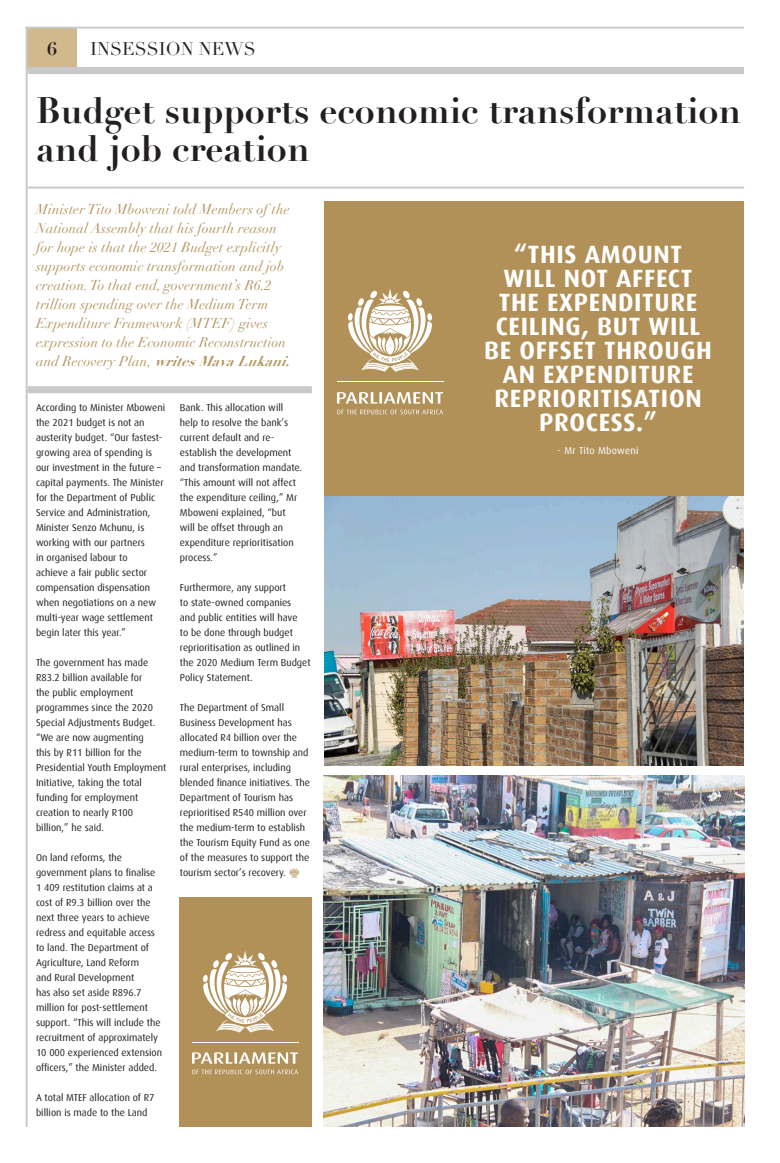
<style>
.page{position:relative;width:780px;height:1163px;background:#fff}
.page>*{position:absolute;margin:0;border:0;box-sizing:border-box;transform-origin:0 0}
.header_3{font:700 36px/38px "Didot";color:#231f20}
.Book_me{font:700 25px/24px "Dax";letter-spacing:.025em;color:#fff;text-align:center}
.t1{font:18px "Didot";color:#231f20}
.t2{font:700 18px "Didot";color:#231f20}
.t3{font:italic 14px/19px "Didot";letter-spacing:.01em;color:#b29159}
.t4{font:10px/15px "Dax";color:#231f20}
.Book_me-2{font:10px "Dax";letter-spacing:.025em;color:#fff}
.s1{font-weight:700}
</style>
<div class="page">
<div style="left:27px;top:27px;width:50px;height:43px;background:#d2b98d"></div>
<hr style="left:26px;top:27px;width:2px;height:1099px;background:#c7c9cb">
<hr style="left:26px;top:27px;width:718px;height:2px;background:#c7c9cb">
<div style="left:28px;top:67px;width:716px;height:7px;background:#c7c9cb"></div>
<hr style="left:28px;top:186px;width:716px;height:2px;background:#c7c9cb">
<div style="left:28px;top:386px;width:284px;height:7px;background:#c7c9cb"></div>
<svg style="left:289px;top:868px;width:10px;height:9px"></svg>
<img style="left:324px;top:775px;width:420px;height:351px">
<div style="left:324px;top:201px;width:420px;height:295px;background:#b29159"></div>
<hr style="left:337px;top:381px;width:106px;height:1px;background:#fff">
<svg style="left:337px;top:392px;width:106px;height:11px"></svg>
<svg style="left:337px;top:409px;width:106px;height:5px"></svg>
<svg style="left:348px;top:288px;width:84px;height:84px"></svg>
<div style="left:180px;top:897px;width:132px;height:229px;background:#b29159"></div>
<hr style="left:192px;top:1041px;width:106px;height:1px;background:#fff">
<svg style="left:192px;top:1052px;width:106px;height:11px"></svg>
<svg style="left:192px;top:1069px;width:106px;height:5px"></svg>
<svg style="left:203px;top:951px;width:84px;height:81px"></svg>
<img style="left:324px;top:496px;width:420px;height:269px">
<h3 class="t2" style="left:47px;top:38px;width:12px">6</h3>
<h3 class="t1" style="left:90px;top:38px;width:167px">INSESSION NEWS</h3>
<p class="header_3" style="left:36px;top:92px;width:706px">Budget supports economic transformation and job creation</p>
<p class="t3" style="left:36px;top:200px;width:263px">Minister Tito Mboweni told Members of the National Assembly that his fourth reason for hope is that the 2021 Budget explicitly supports economic transformation and job creation. To that end, government’s R6.2 trillion spending over the Medium Term Expenditure Framework (MTEF) gives expression to the Economic Reconstruction<br>a n d R e c o v e ry P l a n , <span class="s1">writesMavaLukani.</span></p>
<p class="t4" style="left:36px;top:400px;width:131px">According to Minister Mboweni the 2021 budget is not an austerity budget. “Our fastest&shy;growing area of spending is our investment in the future – capital payments. The Minister for the Department of Public<br>Service and Administration,<br>Minister Senzo Mchunu, is working with our partners<br>in organised labour to<br>achieve a fair public sector compensation dispensation when negotiations on a new multi-year wage settlement begin later this year.”</p>
<p class="t4" style="left:36px;top:655px;width:132px">The government has made<br>R83.2 billion available for<br>the public employment programmes since the 2020<br>Special Adjustments Budget. “We are now augmenting<br>this by R11 billion for the<br>Presidential Youth Employment<br>Initiative, taking the total funding for employment creation to nearly R100 billion,” he said.</p>
<p class="t4" style="left:36px;top:850px;width:127px">On land reforms, the government plans to finalise<br>1 409 restitution claims at a cost of R9.3 billion over the next three years to achieve redress and equitable access to land. The Department of<br>Agriculture, Land Reform<br>and Rural Development<br>has also set aside R896.7 million for post-settlement support. “This will include the recruitment of approximately<br>10 000 experienced extension officers,” the Minister added.</p>
<p class="t4" style="left:36px;top:1090px;width:120px">A total MTEF allocation of R7 billion is made to the Land</p>
<p class="Book_me" style="left:484px;top:242px;width:229px">“THIS AMOUNT<br>WILL NOT AFFECT<br>THE EXPENDITURE<br>CEILING, BUT WILL<br>BE OFFSET THROUGH<br>AN EXPENDITURE<br>REPRIORITISATION<br>PROCESS.”</p>
<p class="Book_me-2" style="left:557px;top:445px;width:82px">- Mr Tito Mboweni</p>
<p class="t4" style="left:180px;top:400px;width:124px">Bank. This allocation will help to resolve the bank’s current default and re&shy;establish the development and transformation mandate. “This amount will not affect the expenditure ceiling,” Mr<br>Mboweni explained, “but will be offset through an expenditure reprioritisation process.”</p>
<p class="t4" style="left:180px;top:580px;width:132px">Furthermore, any support<br>to state-owned companies<br>and public entities will have<br>to be done through budget reprioritisation as outlined in the 2020 Medium Term Budget<br>Policy Statement.</p>
<p class="t4" style="left:180px;top:700px;width:132px">The Department of Small<br>Business Development has allocated R4 billion over the medium-term to township and rural enterprises, including blended finance initiatives. The<br>Department of Tourism has reprioritised R540 million over the medium-term to establish the Tourism Equity Fund as one of the measures to support the tourism sector’s recovery.</p>
</div>
